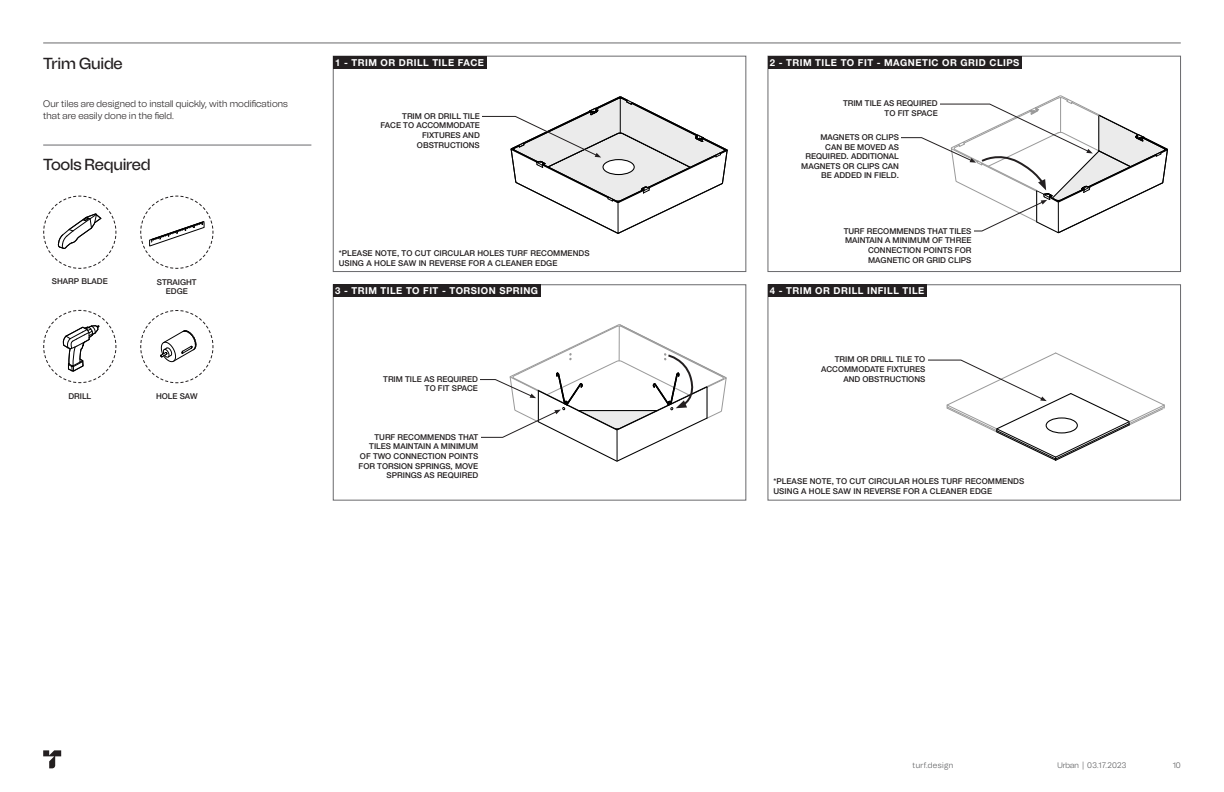
<style>
.page{position:relative;width:1224px;height:792px;background:#fff}
.page>*{position:absolute;margin:0;border:0;box-sizing:border-box;transform-origin:0 0}
.t1{font:500 16px "Tomato Grotesk";letter-spacing:-.01em;color:#231f20}
.t2{font:700 9.5px "Helvetica Neue LT Pro";letter-spacing:.05em;color:#fff}
.t3{font:300 9.5px/12.7px "Tomato Grotesk";letter-spacing:.01em;color:#231f20}
.t4{font:500 8px/9.6px "Helvetica Neue LT Pro";color:#231f20;text-align:right}
.t5{font:300 8px "Tomato Grotesk";letter-spacing:.04em;color:#57585a}
</style>
<div class="page">
<div style="left:333px;top:56px;width:413px;height:216px;border:1px solid #69696c"></div>
<div style="left:768px;top:56px;width:413px;height:216px;border:1px solid #69696c"></div>
<div style="left:333px;top:284px;width:413px;height:216px;border:1px solid #69696c"></div>
<div style="left:768px;top:284px;width:413px;height:216px;border:1px solid #69696c"></div>
<svg style="left:43px;top:195px;width:74px;height:74px"></svg>
<svg style="left:140px;top:195px;width:74px;height:74px"></svg>
<svg style="left:140px;top:310px;width:74px;height:74px"></svg>
<svg style="left:43px;top:309px;width:74px;height:75px"></svg>
<hr style="left:43px;top:42px;width:1138px;height:1px;background:#69696c">
<svg style="left:43px;top:750px;width:18px;height:18px"></svg>
<div style="left:333px;top:56px;width:153px;height:13px;background:#231f20"></div>
<div style="left:333px;top:284px;width:207px;height:13px;background:#231f20"></div>
<div style="left:768px;top:56px;width:254px;height:13px;background:#231f20"></div>
<div style="left:768px;top:284px;width:159px;height:13px;background:#231f20"></div>
<svg style="left:482px;top:96px;width:246px;height:138px"></svg>
<hr style="left:43px;top:145px;width:268px;height:1px;background:#69696c">
<svg style="left:480px;top:324px;width:246px;height:138px"></svg>
<svg style="left:928px;top:353px;width:237px;height:108px"></svg>
<svg style="left:901px;top:96px;width:267px;height:138px"></svg>
<h1 class="t1" style="left:43px;top:53px;width:81px">Trim Guide</h1>
<p class="t3" style="left:43px;top:97px;width:246px">Our tiles are designed to install quickly, with modifications that are easily done in the field.</p>
<h1 class="t1" style="left:43px;top:155px;width:109px">Tools Required</h1>
<p class="t4" style="left:52px;top:276px;width:57px">SHARP BLADE</p>
<p class="t4" style="left:157px;top:277px;width:41px;text-align:center">STRAIGHT<br>EDGE</p>
<p class="t4" style="left:68px;top:391px;width:24px">DRILL</p>
<p class="t4" style="left:156px;top:391px;width:43px">HOLE SAW</p>
<p class="t2" style="left:335px;top:56px;width:150px">1 - TRIM OR DRILL TILE FACE</p>
<p class="t4" style="left:381px;top:111px;width:101px">TRIM OR DRILL TILE<br>FACE TO ACCOMMODATE<br>FIXTURES AND<br>OBSTRUCTIONS</p>
<p class="t4" style="left:339px;top:248px;width:252px;text-align:left">*PLEASE NOTE, TO CUT CIRCULAR HOLES TURF RECOMMENDS<br>USING A HOLE SAW IN REVERSE FOR A CLEANER EDGE</p>
<p class="t2" style="left:335px;top:285px;width:205px">3 - TRIM TILE TO FIT - TORSION SPRING</p>
<p class="t4" style="left:383px;top:374px;width:96px">TRIM TILE AS REQUIRED<br>TO FIT SPACE</p>
<p class="t4" style="left:359px;top:432px;width:121px">TURF RECOMMENDS THAT<br>TILES MAINTAIN A MINIMUM<br>OF TWO CONNECTION POINTS<br>FOR TORSION SPRINGS, MOVE<br>SPRINGS AS REQUIRED</p>
<p class="t2" style="left:770px;top:56px;width:251px">2 - TRIM TILE TO FIT - MAGNETIC OR GRID CLIPS</p>
<p class="t4" style="left:843px;top:99px;width:96px">TRIM TILE AS REQUIRED<br>TO FIT SPACE</p>
<p class="t4" style="left:801px;top:132px;width:99px">MAGNETS OR CLIPS<br>CAN BE MOVED AS<br>REQUIRED. ADDITIONAL<br>MAGNETS OR CLIPS CAN<br>BE ADDED IN FIELD.</p>
<p class="t4" style="left:844px;top:226px;width:129px">TURF RECOMMENDS THAT TILES<br>MAINTAIN A MINIMUM OF THREE<br>CONNECTION POINTS FOR<br>MAGNETIC OR GRID CLIPS</p>
<p class="t2" style="left:770px;top:285px;width:156px">4 - TRIM OR DRILL INFILL TILE</p>
<p class="t4" style="left:821px;top:355px;width:106px">TRIM OR DRILL TILE TO<br>ACCOMMODATE FIXTURES<br>AND OBSTRUCTIONS</p>
<p class="t4" style="left:773px;top:476px;width:252px;text-align:left">*PLEASE NOTE, TO CUT CIRCULAR HOLES TURF RECOMMENDS<br>USING A HOLE SAW IN REVERSE FOR A CLEANER EDGE</p>
<p class="t5" style="left:913px;top:761px;width:42px">turf.design</p>
<p class="t5" style="left:1058px;top:761px;width:70px">Urban | 03.17.2023</p>
<p class="t5" style="left:1173px;top:761px;width:9px">10</p>
</div>
